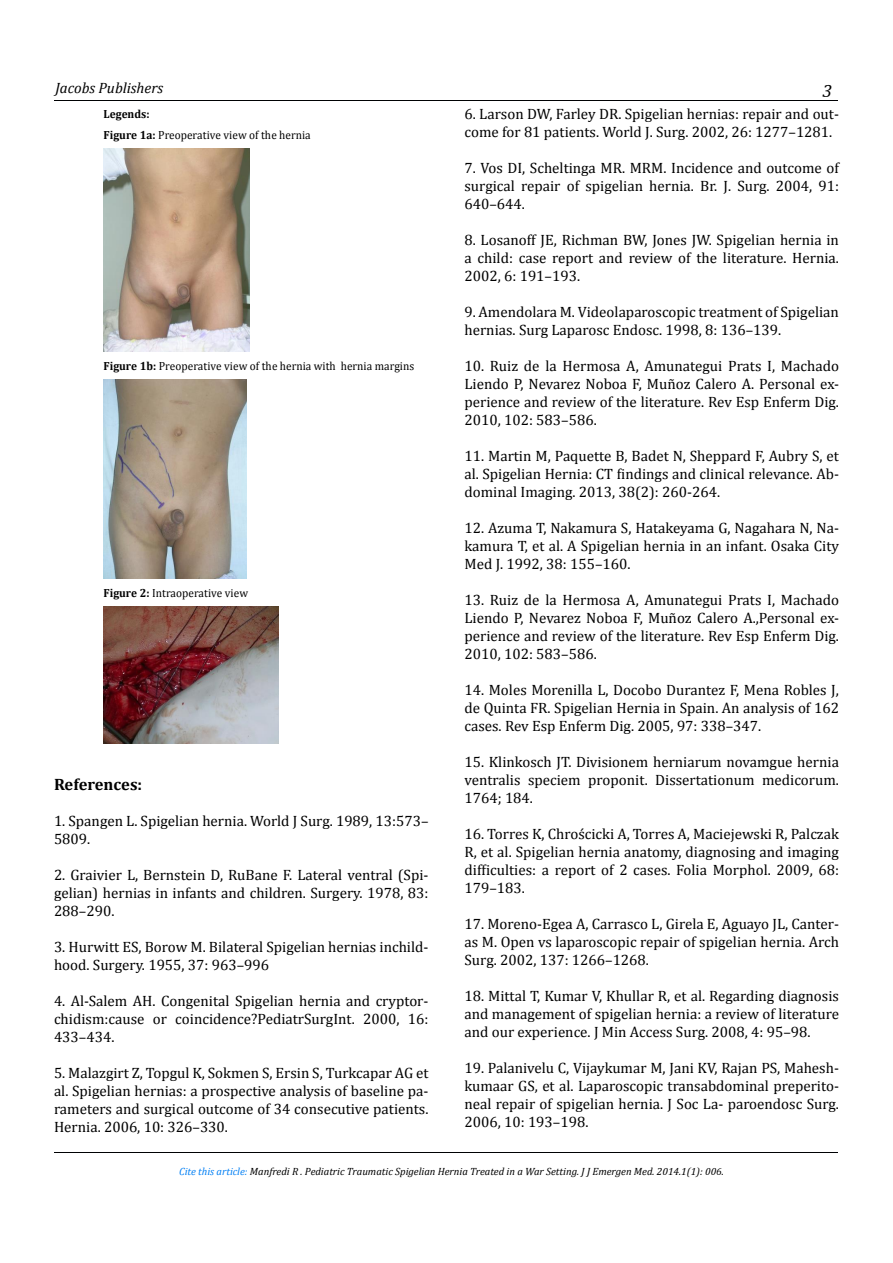
<style>
.page{position:relative;width:893px;height:1263px;background:#fff}
.page>*{position:absolute;margin:0;border:0;box-sizing:border-box;transform-origin:0 0}
.t1{font:italic 18px "Cambria";color:#000}
.t2{font:700 16.5px "Cambria";color:#000}
.t3{font:15px/18px "Cambria";color:#000;text-align:justify}
.t4{font:italic 15px "Cambria";color:#000}
.t5{font:11.85px/21px "Cambria";color:#000;scale:.95 1}
.t6{font:italic 10.5px "Cambria";color:#000}
.s1{font-weight:700}
.s2{color:#007ff4}
</style>
<div class="page">
<hr style="left:55px;top:1152px;width:783px;height:1px;background:#000103">
<hr style="left:54px;top:100px;width:783px;height:1px;background:#000103">
<img style="left:104px;top:149px;width:145px;height:203px">
<img style="left:104px;top:380px;width:142px;height:198px">
<img style="left:104px;top:606px;width:174px;height:137px">
<p class="t4" style="left:56px;top:77px;width:109px">Jacobs Publishers</p>
<p class="t1" style="left:822px;top:78px;width:11px">3</p>
<p class="t5" style="left:104px;top:103px;width:219px"><span class="s1">Legends:<br>Figure 1a:</span> Preoperative view of the hernia</p>
<p class="t3" style="left:464px;top:105px;width:376px">6. Larson DW, Farley DR. Spigelian hernias: repair and out&shy;come for 81 patients. World J. Surg. 2002, 26: 1277–1281.</p>
<p class="t3" style="left:464px;top:159px;width:376px">7. Vos DI, Scheltinga MR. MRM. Incidence and outcome of surgical repair of spigelian hernia. Br. J. Surg. 2004, 91:<br>640–644.</p>
<p class="t3" style="left:464px;top:231px;width:376px">8. Losanoff JE, Richman BW, Jones JW. Spigelian hernia in a child: case report and review of the literature. Hernia.<br>2002, 6: 191–193.</p>
<p class="t3" style="left:464px;top:303px;width:376px">9. Amendolara M. Videolaparoscopic treatment of Spigelian hernias. Surg Laparosc Endosc. 1998, 8: 136–139.</p>
<p class="t3" style="left:464px;top:357px;width:376px">10. Ruiz de la Hermosa A, Amunategui Prats I, Machado Liendo P, Nevarez Noboa F, Muñoz Calero A. Personal ex&shy;perience and review of the literature. Rev Esp Enferm Dig.<br>2010, 102: 583–586.</p>
<p class="t3" style="left:464px;top:447px;width:376px">11. Martin M, Paquette B, Badet N, Sheppard F, Aubry S, et al. Spigelian Hernia: CT findings and clinical relevance. Ab&shy;dominal Imaging. 2013, 38(2): 260-264.</p>
<p class="t3" style="left:464px;top:519px;width:376px">12. Azuma T, Nakamura S, Hatakeyama G, Nagahara N, Na&shy;kamura T, et al. A Spigelian hernia in an infant. Osaka City Med J. 1992, 38: 155–160.</p>
<p class="t3" style="left:464px;top:591px;width:376px">13. Ruiz de la Hermosa A, Amunategui Prats I, Machado Liendo P, Nevarez Noboa F, Muñoz Calero A.,Personal ex&shy;perience and review of the literature. Rev Esp Enferm Dig.<br>2010, 102: 583–586.</p>
<p class="t3" style="left:464px;top:681px;width:376px">14. Moles Morenilla L, Docobo Durantez F, Mena Robles J, de Quinta FR. Spigelian Hernia in Spain. An analysis of 162 cases. Rev Esp Enferm Dig. 2005, 97: 338–347.</p>
<p class="t3" style="left:464px;top:753px;width:376px">15. Klinkosch JT. Divisionem herniarum novamgue hernia ventralis speciem proponit. Dissertationum medicorum.<br>1764; 184.</p>
<p class="t3" style="left:464px;top:825px;width:376px">16. Torres K, Chrościcki A, Torres A, Maciejewski R, Palczak R, et al. Spigelian hernia anatomy, diagnosing and imaging difficulties: a report of 2 cases. Folia Morphol. 2009, 68:<br>179–183.</p>
<p class="t3" style="left:464px;top:915px;width:376px">17. Moreno-Egea A, Carrasco L, Girela E, Aguayo JL, Canter&shy;as M. Open vs laparoscopic repair of spigelian hernia. Arch Surg. 2002, 137: 1266–1268.</p>
<p class="t3" style="left:464px;top:987px;width:376px">18. Mittal T, Kumar V, Khullar R, et al. Regarding diagnosis and management of spigelian hernia: a review of literature and our experience. J Min Access Surg. 2008, 4: 95–98.</p>
<p class="t3" style="left:464px;top:1059px;width:376px">19. Palanivelu C, Vijaykumar M, Jani KV, Rajan PS, Mahesh&shy;kumaar GS, et al. Laparoscopic transabdominal preperito&shy;neal repair of spigelian hernia. J Soc La- paroendosc Surg.<br>2006, 10: 193–198.</p>
<p class="t6" style="left:179px;top:1164px;width:546px"><span class="s2">Cite this article:</span> Manfredi R . Pediatric Traumatic Spigelian Hernia Treated in a War Setting. J J Emergen Med. 2014.1(1): 006.</p>
<p class="t5" style="left:104px;top:355px;width:328px"><span class="s1">Figure 1b:</span> Preoperative view of the hernia with hernia margins</p>
<p class="t5" style="left:104px;top:582px;width:154px"><span class="s1">Figure 2:</span> Intraoperative view</p>
<p class="t2" style="left:54px;top:773px;width:90px">References:</p>
<p class="t3" style="left:54px;top:812px;width:376px">1. Spangen L. Spigelian hernia. World J Surg. 1989, 13:573–<br>5809.</p>
<p class="t3" style="left:54px;top:866px;width:376px">2. Graivier L, Bernstein D, RuBane F. Lateral ventral (Spi&shy;gelian) hernias in infants and children. Surgery. 1978, 83:<br>288–290.</p>
<p class="t3" style="left:54px;top:938px;width:376px">3. Hurwitt ES, Borow M. Bilateral Spigelian hernias inchild&shy;hood. Surgery. 1955, 37: 963–996</p>
<p class="t3" style="left:54px;top:992px;width:376px">4. Al-Salem AH. Congenital Spigelian hernia and cryptor&shy;chidism:cause or coincidence?PediatrSurgInt. 2000, 16:<br>433–434.</p>
<p class="t3" style="left:54px;top:1064px;width:376px">5. Malazgirt Z, Topgul K, Sokmen S, Ersin S, Turkcapar AG et al. Spigelian hernias: a prospective analysis of baseline pa&shy;rameters and surgical outcome of 34 consecutive patients.<br>Hernia. 2006, 10: 326–330.</p>
</div>
